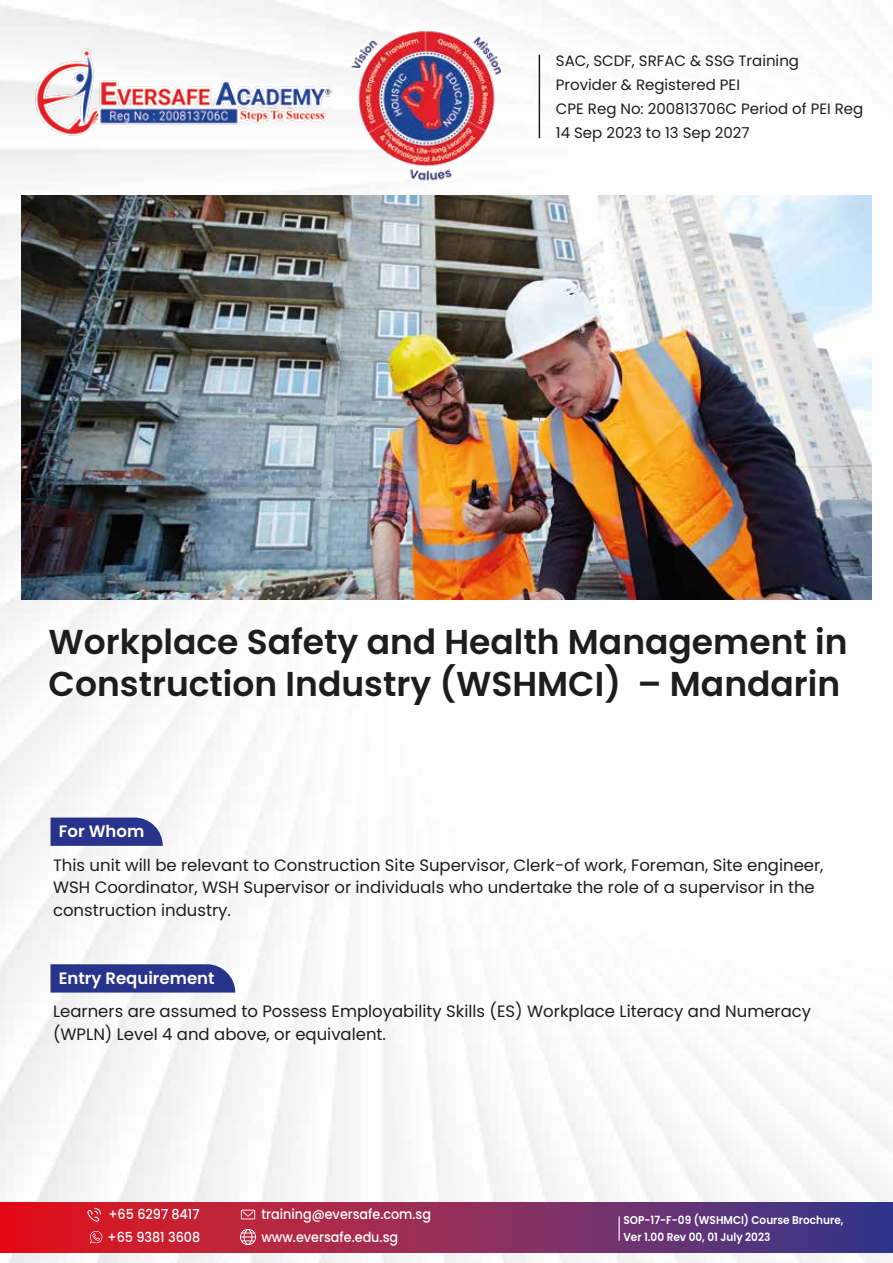
<style>
.page{position:relative;width:893px;height:1263px;background:#fff}
.page>*{position:absolute;margin:0;border:0;box-sizing:border-box;transform-origin:0 0}
.t1{font:600 34.5px/41.4px "Poppins";color:#1d1d1b}
.t2{font:16.5px/22.5px "Poppins";color:#1d1d1b}
.t3{font:600 16.5px "Poppins";color:#fff}
.t4{font:15px/24px "Poppins";color:#1d1d1b}
.t5{font:500 13.8px/23.2px "Poppins";color:#fff;scale:.93 1}
.t6{font:600 11.4px/16.5px "Poppins";color:#fff;scale:.93 1}
</style>
<div class="page">
<img style="left:0;top:0;width:893px;height:1263px">
<img style="left:22px;top:195px;width:849px;height:404px">
<svg style="left:51px;top:817px;width:112px;height:29px"></svg>
<div style="left:51px;top:964px;width:184px;height:28px;background:#28348b"></div>
<hr style="left:539px;top:55px;width:1px;height:83px;background:#1d1d1b">
<img style="left:333px;top:14px;width:191px;height:173px">
<svg style="left:0;top:1203px;width:893px;height:49px"></svg>
<svg style="left:240px;top:1229px;width:16px;height:16px"></svg>
<svg style="left:241px;top:1210px;width:14px;height:9px"></svg>
<svg style="left:87px;top:1208px;width:14px;height:14px"></svg>
<svg style="left:619px;top:1216px;width:1px;height:25px"></svg>
<svg style="left:90px;top:1230px;width:12px;height:13px"></svg>
<img style="left:29px;top:44px;width:311px;height:93px">
<p class="t4" style="left:556px;top:49px;width:309px">SAC, SCDF, SRFAC &amp; SSG Training<br>Provider &amp; Registered PEI<br>CPE Reg No: 200813706C Period of PEI Reg<br>14 Sep 2023 to 13 Sep 2027</p>
<h1 class="t1" style="left:49px;top:622px;width:800px">Workplace Safety and Health Management in<br>Construction Industry (WSHMCI) – Mandarin</h1>
<p class="t3" style="left:59px;top:822px;width:87px">For Whom</p>
<p class="t2" style="left:53px;top:854px;width:772px">This unit will be relevant to Construction Site Supervisor, Clerk-of work, Foreman, Site engineer,<br>WSH Coordinator, WSH Supervisor or individuals who undertake the role of a supervisor in the construction industry.</p>
<p class="t3" style="left:59px;top:969px;width:157px">Entry Requirement</p>
<p class="t2" style="left:53px;top:1000px;width:760px">Learners are assumed to Possess Employability Skills (ES) Workplace Literacy and Numeracy (WPLN) Level 4 and above, or equivalent.</p>
<p class="t5" style="left:108px;top:1202px;width:101px">+65 6297 8417 +65 9381 3608</p>
<p class="t5" style="left:261px;top:1202px;width:184px">training@eversafe.com.sg www.eversafe.edu.sg</p>
<p class="t6" style="left:623px;top:1212px;width:238px">SOP-17-F-09 (WSHMCI) Course Brochure,<br>Ver 1.00 Rev 00, 01 July 2023</p>
</div>
